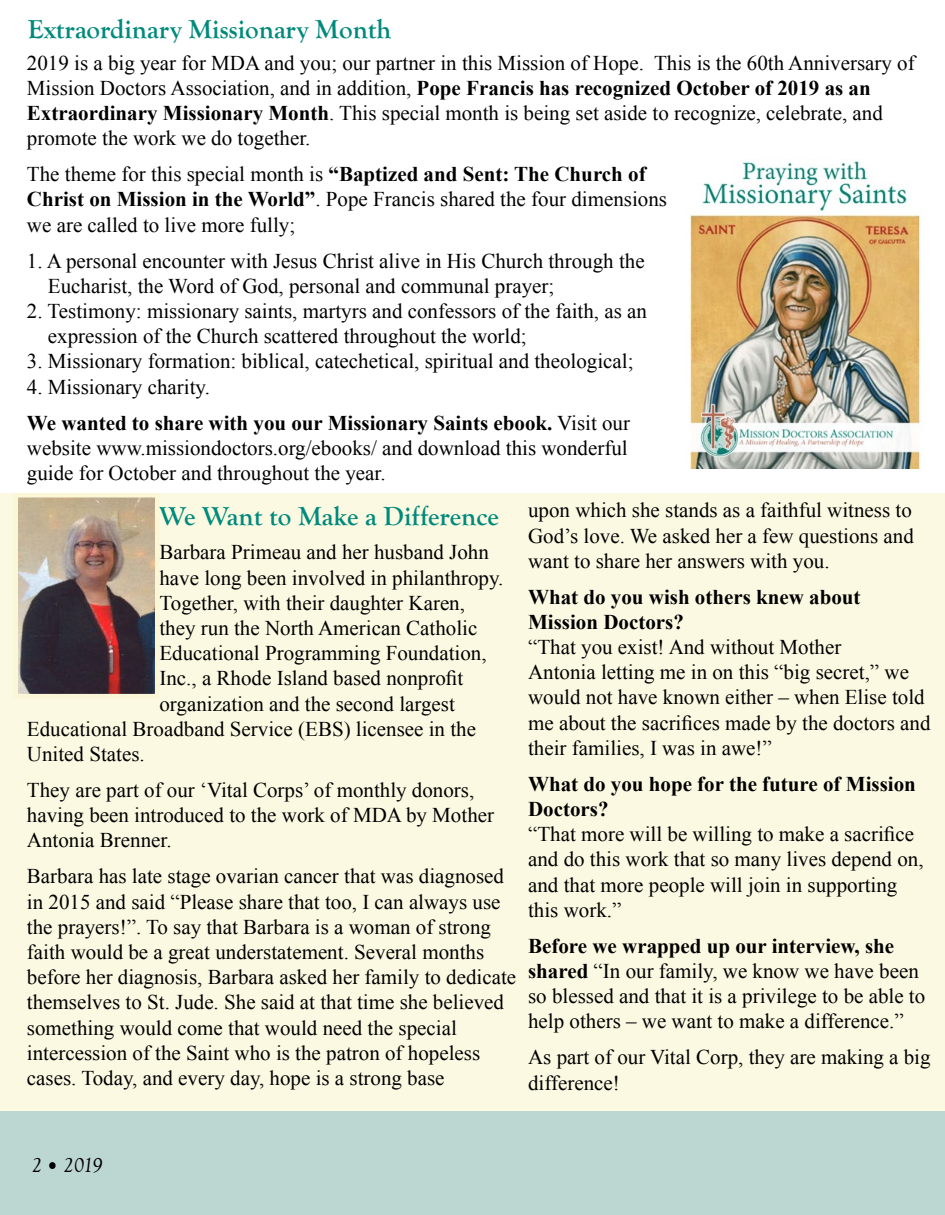
<style>
.page{position:relative;width:945px;height:1215px;background:#fff}
.page>*{position:absolute;margin:0;border:0;box-sizing:border-box;transform-origin:0 0}
.t1{font:700 27px "Goudy Old Style T";color:#008a7b}
.t2{font:21px/25.2px "Times New Roman";color:#000}
.t3{font:700 21px/25.2px "Times New Roman";color:#000}
.t4{font:italic 21px "Goudy Old Style T";color:#000}
.s1{font-weight:700}
.s2{font-weight:400}
</style>
<div class="page">
<div style="left:0;top:493px;width:945px;height:700px;background:#fcf9e2"></div>
<div style="left:0;top:1111px;width:945px;height:104px;background:#bcd6d1"></div>
<div style="left:49px;top:1162px;width:7px;height:7px;border:2px solid #000;border-radius:50%"></div>
<img style="left:690px;top:160px;width:231px;height:308px">
<img style="left:19px;top:498px;width:135px;height:195px">
<div style="left:14px;top:493px;width:145px;height:205px;border:4px solid #fbf6d6"></div>
<p class="t1" style="left:28px;top:14px;width:365px">Extraordinary Missionary Month</p>
<p class="t2" style="left:27px;top:50px;width:889px">2019 is a big year for MDA and you; our partner in this Mission of Hope. This is the 60th Anniversary of Mission Doctors Association, and in addition, <span class="s1">Pope Francis has recognized October of 2019 as an Extraordinary Missionary Month</span>. This special month is being set aside to recognize, celebrate, and promote the work we do together.</p>
<p class="t2" style="left:27px;top:161px;width:642px">The theme for this special month is <span class="s1">“Baptized and Sent: The Church of<br>Christ on Mission in the World”</span>. Pope Francis shared the four dimensions we are called to live more fully;</p>
<p class="t2" style="left:48px;top:248px;width:598px;text-indent:-21px">1. A personal encounter with Jesus Christ alive in His Church through the<br>Eucharist, the Word of God, personal and communal prayer;</p>
<p class="t2" style="left:48px;top:298px;width:600px;text-indent:-21px">2. Testimony: missionary saints, martyrs and confessors of the faith, as an expression of the Church scattered throughout the world;</p>
<p class="t2" style="left:27px;top:348px;width:608px">3. Missionary formation: biblical, catechetical, spiritual and theological;</p>
<p class="t3" style="left:27px;top:368px;width:605px;line-height:36px"><span class="s2">4. Missionary charity.<br></span>We wanted to share with you our Missionary Saints ebook. <span class="s2">Visit our</span></p>
<p class="t2" style="left:27px;top:435px;width:602px">website www.missiondoctors.org/ebooks/ and download this wonderful guide for October and throughout the year.</p>
<p class="t1" style="left:159px;top:501px;width:341px">We Want to Make a Difference</p>
<p class="t2" style="left:159px;top:539px;width:331px">Barbara Primeau and her husband John</p>
<p class="t2" style="left:159px;top:565px;width:345px">have long been involved in philanthropy.</p>
<p class="t2" style="left:159px;top:590px;width:307px">Together, with their daughter Karen,</p>
<p class="t2" style="left:159px;top:615px;width:319px">they run the North American Catholic</p>
<p class="t2" style="left:159px;top:640px;width:329px">Educational Programming Foundation,</p>
<p class="t2" style="left:159px;top:665px;width:305px">Inc., a Rhode Island based nonprofit</p>
<p class="t2" style="left:159px;top:691px;width:297px">organization and the second largest</p>
<p class="t2" style="left:27px;top:716px;width:451px">Educational Broadband Service (EBS) licensee in the</p>
<p class="t2" style="left:27px;top:741px;width:119px">United States.</p>
<p class="t2" style="left:27px;top:777px;width:469px">They are part of our ‘Vital Corps’ of monthly donors, having been introduced to the work of MDA by Mother<br>Antonia Brenner.</p>
<p class="t2" style="left:27px;top:863px;width:491px">Barbara has late stage ovarian cancer that was diagnosed in 2015 and said “Please share that too, I can always use the prayers!”. To say that Barbara is a woman of strong faith would be a great understatement. Several months before her diagnosis, Barbara asked her family to dedicate themselves to St. Jude. She said at that time she believed something would come that would need the special intercession of the Saint who is the patron of hopeless cases. Today, and every day, hope is a strong base</p>
<p class="t2" style="left:528px;top:497px;width:387px;text-align:justify">upon which she stands as a faithful witness to God’s love. We asked her a few questions and want to share her answers with you.</p>
<p class="t3" style="left:528px;top:584px;width:334px">What do you wish others knew about<br>Mission Doctors?</p>
<p class="t2" style="left:528px;top:634px;width:404px">“That you exist! And without Mother<br>Antonia letting me in on this “big secret,” we would not have known either – when Elise told me about the sacrifices made by the doctors and their families, I was in awe!”</p>
<p class="t3" style="left:528px;top:771px;width:389px">What do you hope for the future of Mission<br>Doctors?</p>
<p class="t2" style="left:528px;top:821px;width:397px">“That more will be willing to make a sacrifice and do this work that so many lives depend on, and that more people will join in supporting this work.”</p>
<p class="t2" style="left:528px;top:933px;width:399px"><span class="s1">Before we wrapped up our interview, she shared</span> “In our family, we know we have been so blessed and that it is a privilege to be able to help others – we want to make a difference.”</p>
<p class="t2" style="left:528px;top:1045px;width:404px">As part of our Vital Corp, they are making a big difference!</p>
<p class="t4" style="left:32px;top:1154px;width:72px">2 2019</p>
</div>
